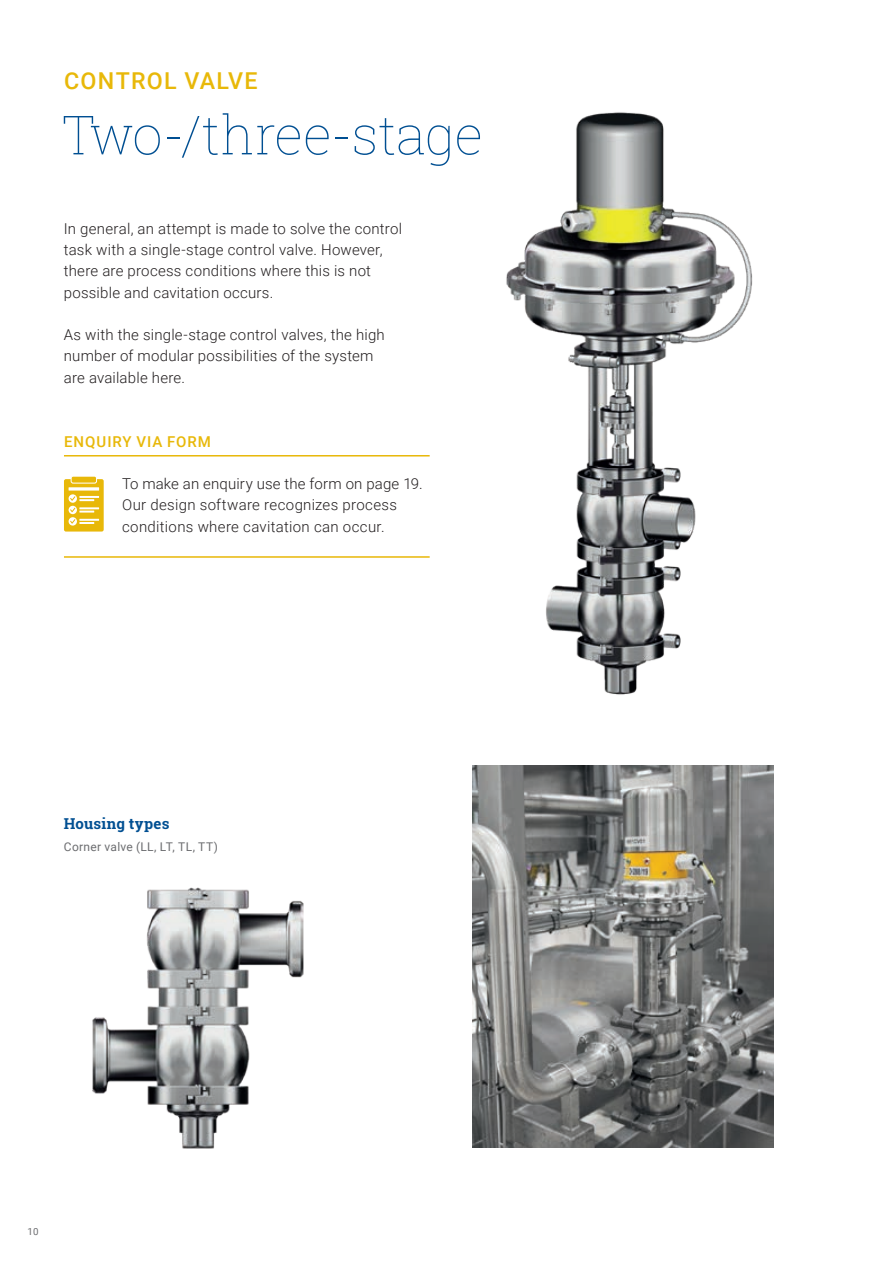
<style>
.page{position:relative;width:893px;height:1263px;background:#fff}
.page>*{position:absolute;margin:0;border:0;box-sizing:border-box;transform-origin:0 0}
.t1{font:100 54px "Roboto Slab";letter-spacing:-.015em;color:#004f92}
.t2{font:500 23.25px "Roboto";letter-spacing:.055em;color:#e8b809}
.t3{font:300 15px/21.3px "Roboto";letter-spacing:.015em;color:#231f20}
.t4{font:500 15px "Roboto";letter-spacing:.065em;color:#e8b809}
.t5{font:700 15px "Roboto Slab";letter-spacing:.01em;color:#004f92}
.t6{font:12px "Roboto";letter-spacing:.03em;color:#6c6d70}
.t7{font:9.75px "Roboto";color:#6c6d70}
</style>
<div class="page">
<img style="left:92px;top:887px;width:212px;height:262px">
<img style="left:472px;top:765px;width:301px;height:383px">
<div style="left:64px;top:479px;width:40px;height:52px;background:#e8b809;border-radius:2px"></div>
<div style="left:71px;top:476px;width:26px;height:7px;background:#e8b809;border-radius:2px"></div>
<div style="left:71px;top:476px;width:26px;height:8px;border:1px solid #fff;border-radius:2px"></div>
<hr style="left:79px;top:496px;width:20px;height:2px;background:#fff">
<svg style="left:69px;top:494px;width:8px;height:9px"></svg>
<svg style="left:70px;top:496px;width:24px;height:5px"></svg>
<hr style="left:79px;top:507px;width:20px;height:2px;background:#fff">
<svg style="left:69px;top:506px;width:8px;height:8px"></svg>
<svg style="left:70px;top:508px;width:24px;height:5px"></svg>
<hr style="left:79px;top:519px;width:20px;height:2px;background:#fff">
<svg style="left:69px;top:517px;width:8px;height:9px"></svg>
<svg style="left:70px;top:519px;width:24px;height:5px"></svg>
<svg style="left:69px;top:487px;width:30px;height:4px"></svg>
<hr style="left:64px;top:556px;width:366px;height:2px;background:#e8b809">
<hr style="left:64px;top:455px;width:366px;height:1px;background:#e8b809">
<img style="left:506px;top:112px;width:247px;height:583px">
<h2 class="t2" style="left:64px;top:65px;width:195px">CONTROL VALVE</h2>
<h1 class="t1" style="left:62px;top:98px;width:423px">Two-/three-stage</h1>
<p class="t3" style="left:64px;top:217px;width:340px">In general, an attempt is made to solve the control task with a single-stage control valve. However, there are process conditions where this is not possible and cavitation occurs.</p>
<p class="t3" style="left:64px;top:324px;width:323px">As with the single-stage control valves, the high number of modular possibilities of the system are available here.</p>
<p class="t4" style="left:64px;top:431px;width:148px">ENQUIRY VIA FORM</p>
<p class="t3" style="left:122px;top:472px;width:302px">To make an enquiry use the form on page 19.<br>Our design software recognizes process conditions where cavitation can occur.</p>
<p class="t5" style="left:64px;top:813px;width:107px">Housing types</p>
<p class="t6" style="left:64px;top:838px;width:156px">Corner valve (LL, LT, TL, TT)</p>
<p class="t7" style="left:28px;top:1225px;width:12px">10</p>
</div>
